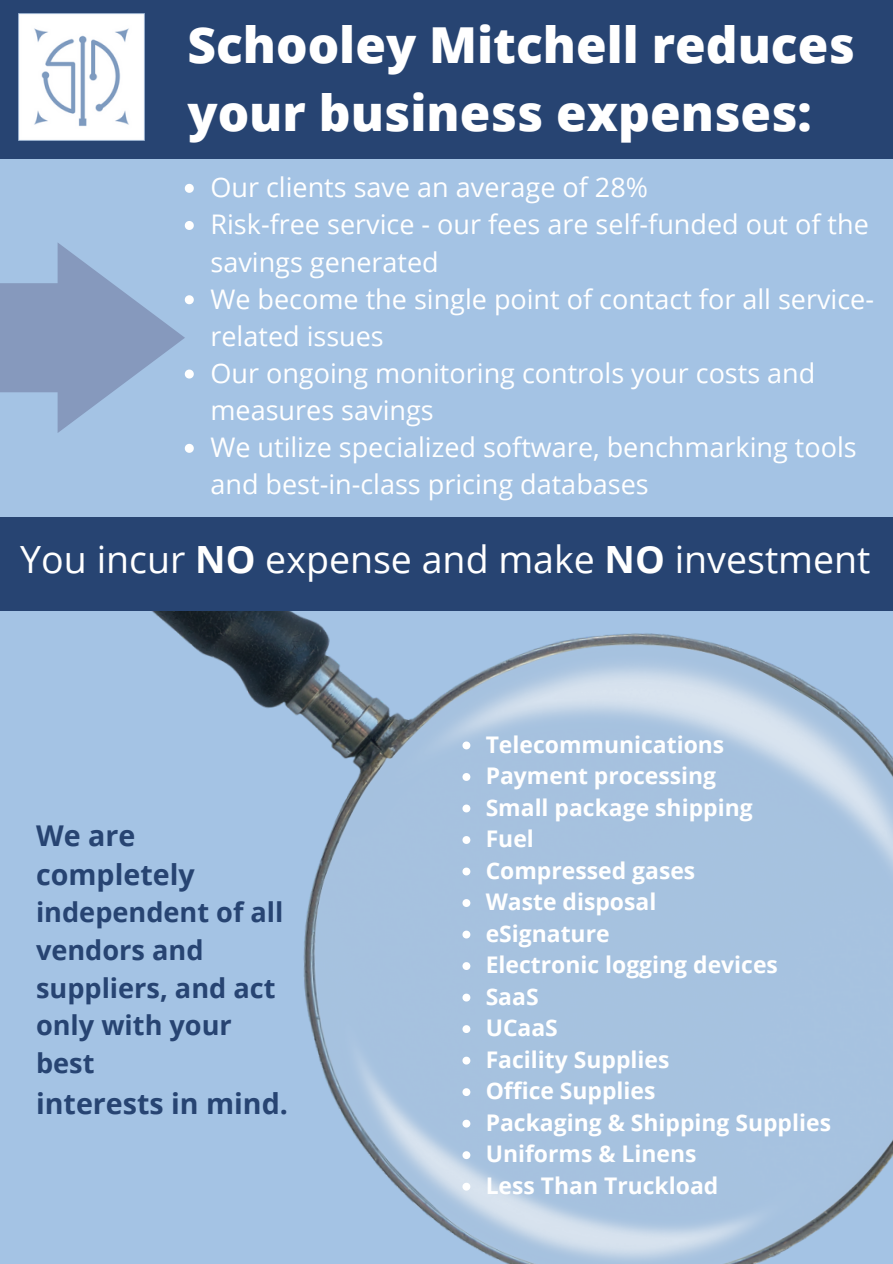
<style>
.page{position:relative;width:893px;height:1264px;background:#fff}
.page>*{position:absolute;margin:0;border:0;box-sizing:border-box;transform-origin:0 0}
.t1{font:800 49.65px/68.8px "Open Sans";color:#fff}
.t2{font:37.5px "Open Sans";color:#fff}
.t3{font:700 28.65px/39.6px "Open Sans";color:#274472}
.t4{font:700 27.15px/37.7px "Open Sans";color:#274472}
.t5{font:27px/37.2px "Open Sans";color:#fff}
.t6{font:700 22.95px "Open Sans";color:#fff}
.s1{font-weight:700}
</style>
<div class="page">
<div style="left:0;top:0;width:892px;height:1263px;background:#a4c3e4"></div>
<div style="left:0;top:0;width:892px;height:158px;background:#274472"></div>
<img style="left:18px;top:14px;width:126px;height:126px">
<img style="left:0;top:610px;width:892px;height:653px">
<div style="left:0;top:517px;width:892px;height:93px;background:#274472"></div>
<svg style="left:185px;top:184px;width:9px;height:9px"></svg>
<svg style="left:185px;top:221px;width:9px;height:9px"></svg>
<svg style="left:0;top:243px;width:194px;height:189px"></svg>
<svg style="left:185px;top:444px;width:9px;height:9px"></svg>
<svg style="left:462px;top:741px;width:8px;height:8px"></svg>
<svg style="left:462px;top:773px;width:8px;height:8px"></svg>
<svg style="left:462px;top:804px;width:8px;height:8px"></svg>
<svg style="left:462px;top:836px;width:8px;height:8px"></svg>
<svg style="left:462px;top:867px;width:8px;height:8px"></svg>
<svg style="left:462px;top:899px;width:8px;height:8px"></svg>
<svg style="left:462px;top:930px;width:8px;height:8px"></svg>
<svg style="left:462px;top:962px;width:8px;height:8px"></svg>
<svg style="left:462px;top:993px;width:8px;height:8px"></svg>
<svg style="left:462px;top:1025px;width:8px;height:8px"></svg>
<svg style="left:462px;top:1056px;width:8px;height:8px"></svg>
<svg style="left:462px;top:1088px;width:8px;height:8px"></svg>
<svg style="left:462px;top:1119px;width:8px;height:8px"></svg>
<svg style="left:462px;top:1151px;width:8px;height:8px"></svg>
<svg style="left:462px;top:1182px;width:8px;height:8px"></svg>
<h1 class="t1" style="left:187px;top:9px;width:668px">Schooley Mitchell reduces your business expenses:</h1>
<h4 class="t5" style="left:210px;top:168px;width:439px">Our clients save an average of 28%</h4>
<h4 class="t5" style="left:210px;top:205px;width:660px">Risk-free service - our fees are self-funded out of the savings generated</h4>
<h4 class="t5" style="left:210px;top:280px;width:665px">We become the single point of contact for all service&shy;related issues</h4>
<h4 class="t5" style="left:210px;top:354px;width:606px">Our ongoing monitoring controls your costs and measures savings</h4>
<h4 class="t5" style="left:210px;top:428px;width:647px">We utilize specialized software, benchmarking tools and best-in-class pricing databases</h4>
<p class="t2" style="left:20px;top:533px;width:851px">You incur <span class="s1">NO</span> expense and make <span class="s1">NO</span> investment</p>
<p class="t3" style="left:36px;top:814px;width:160px">We are completely</p>
<p class="t4" style="left:36px;top:892px;width:249px">independent of all vendors and suppliers, and act only with your best</p>
<p class="t3" style="left:36px;top:1082px;width:253px">interests in mind.</p>
<h2 class="t6" style="left:485px;top:728px;width:240px">Telecommunications</h2>
<h3 class="t6" style="left:485px;top:759px;width:232px">Payment processing</h3>
<p class="t6" style="left:485px;top:791px;width:268px">Small package shipping</p>
<p class="t6" style="left:485px;top:822px;width:50px">Fuel</p>
<p class="t6" style="left:485px;top:854px;width:211px">Compressed gases</p>
<p class="t6" style="left:485px;top:885px;width:172px">Waste disposal</p>
<p class="t6" style="left:485px;top:917px;width:125px">eSignature</p>
<p class="t6" style="left:485px;top:948px;width:294px">Electronic logging devices</p>
<p class="t6" style="left:485px;top:980px;width:54px">SaaS</p>
<p class="t6" style="left:485px;top:1011px;width:74px">UCaaS</p>
<p class="t6" style="left:485px;top:1043px;width:185px">Facility Supplies</p>
<p class="t6" style="left:485px;top:1074px;width:171px">Office Supplies</p>
<p class="t6" style="left:485px;top:1106px;width:347px">Packaging &amp; Shipping Supplies</p>
<p class="t6" style="left:485px;top:1137px;width:212px">Uniforms &amp; Linens</p>
<p class="t6" style="left:485px;top:1169px;width:234px">Less Than Truckload</p>
</div>
